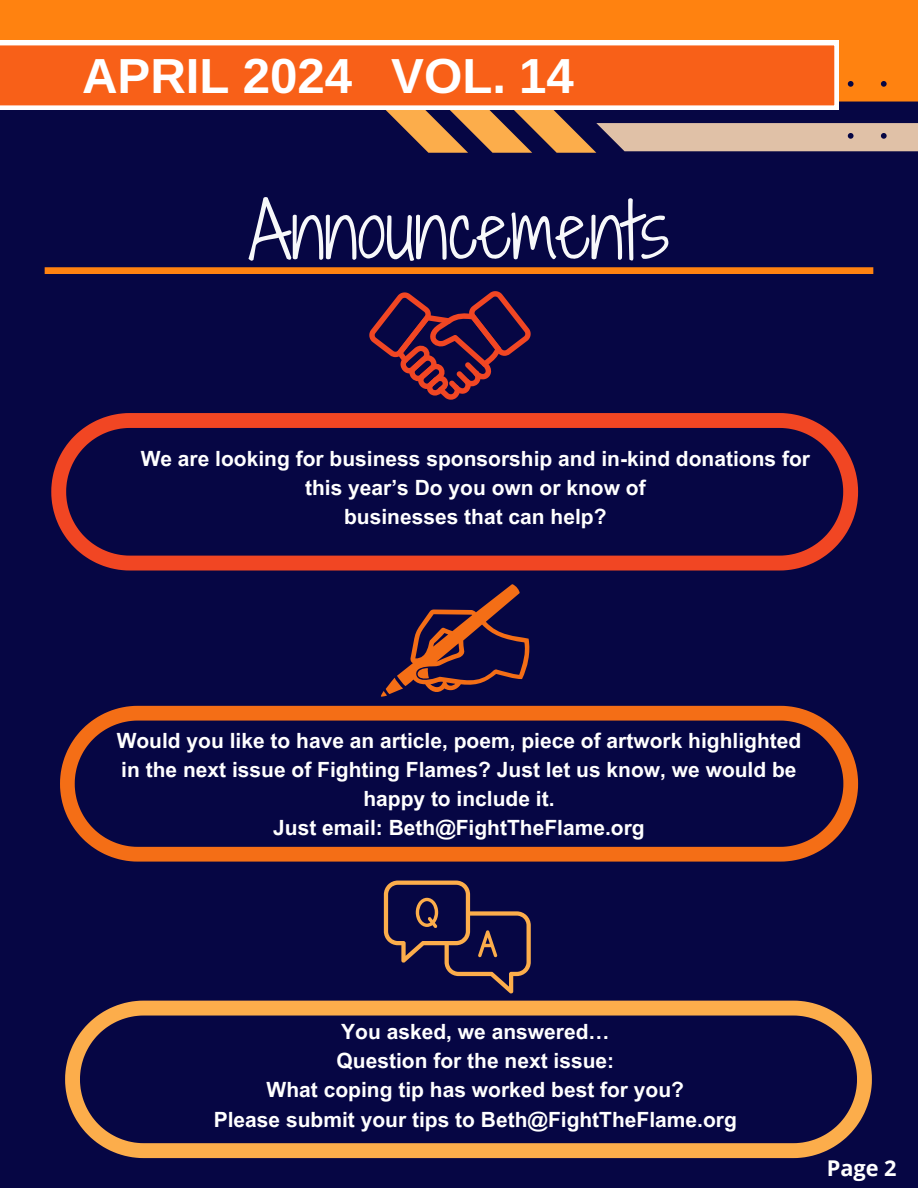
<style>
.page{position:relative;width:918px;height:1188px;background:#060644}
.page>*{position:absolute;margin:0;border:0;box-sizing:border-box;transform-origin:0 0}
.t1{font:72.75px "Shadows Into Light Two";color:#f7f8fa}
.t2{font:49.2px "Ramabhadra";color:#fff}
.t3{font:700 21.75px "Open Sans";color:#fff}
.t4{font:700 21px/29.2px "Arial MT Pro";color:#fff;text-align:center}
</style>
<div class="page">
<div style="left:0;top:0;width:918px;height:45px;background:#ff8210"></div>
<svg style="left:0;top:41px;width:839px;height:69px;background:#f98047"></svg>
<svg style="left:321px;top:45px;width:597px;height:108px"></svg>
<div style="left:45px;top:267px;width:828px;height:7px;background:#ff8210"></div>
<svg style="left:51px;top:413px;width:807px;height:158px"></svg>
<svg style="left:65px;top:1001px;width:807px;height:157px"></svg>
<svg style="left:60px;top:706px;width:798px;height:156px"></svg>
<svg style="left:369px;top:291px;width:162px;height:108px"></svg>
<svg style="left:381px;top:584px;width:149px;height:113px"></svg>
<svg style="left:384px;top:881px;width:147px;height:113px"></svg>
<h2 class="t2" style="left:82px;top:48px;width:493px">APRIL 2024 VOL. 14</h2>
<p class="t1" style="left:249px;top:177px;width:422px">Announcements</p>
<h1 class="t4" style="left:141px;top:447px;width:671px">We are looking for business sponsorship and in-kind donations for this year’s Do you own or know of</h1>
<p class="t4" style="left:344px;top:505px;width:264px">businesses that can help?</p>
<p class="t4" style="left:117px;top:728px;width:686px">Would you like to have an article, poem, piece of artwork highlighted in the next issue of Fighting Flames? Just let us know, we would be happy to include it.</p>
<p class="t4" style="left:273px;top:816px;width:373px">Just email: Beth@FightTheFlame.org</p>
<p class="t4" style="left:341px;top:1020px;width:270px">You asked, we answered…</p>
<p class="t4" style="left:337px;top:1049px;width:279px">Question for the next issue:</p>
<p class="t4" style="left:267px;top:1078px;width:419px">What coping tip has worked best for you?</p>
<p class="t4" style="left:214px;top:1107px;width:525px">Please submit your tips to Beth@FightTheFlame.org</p>
<p class="t3" style="left:827px;top:1153px;width:71px">Page 2</p>
</div>
